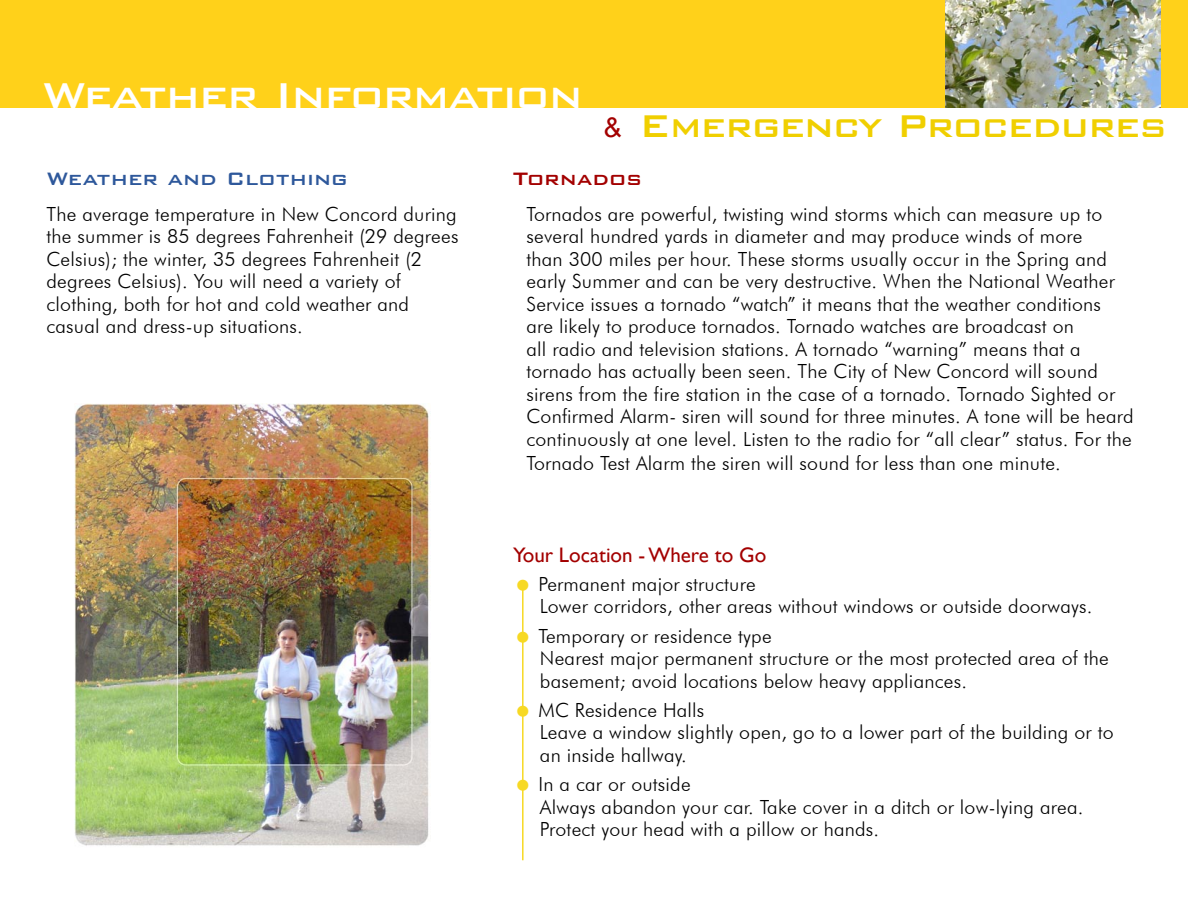
<style>
.page{position:relative;width:1188px;height:918px;background:#fff}
.page>*{position:absolute;margin:0;border:0;box-sizing:border-box;transform-origin:0 0}
.t1{font:500 48px "Bank Gothic BT";letter-spacing:-.025em;color:#fff}
.t2{font:500 42px "Bank Gothic BT";letter-spacing:-.025em;color:#f0cf00}
.t3{font:500 24px "Bank Gothic BT";color:#2e589b}
.t4{font:500 24px "Bank Gothic BT";color:#a30000}
.t5{font:21px "Gill Sans";color:#a30000}
.t6{font:300 19.5px/22.5px "Futura BT";letter-spacing:.01em;color:#000}
.s1{font-family:"Arial";font-weight:400;font-size:27px;color:#a30000}
</style>
<div class="page">
<div style="left:0;top:0;width:1188px;height:108px;background:#ffd11a"></div>
<img style="left:945px;top:0;width:215px;height:108px">
<img style="left:74px;top:404px;width:357px;height:442px">
<hr style="left:522px;top:583px;width:2px;height:277px;background:#f7d924">
<svg style="left:523px;top:705px;width:1px;height:12px"></svg>
<h1 class="t1" style="left:42px;top:70px;width:542px">Weather Information</h1>
<h2 class="t2" style="left:604px;top:103px;width:565px"><span class="s1">&amp;</span> Emergency Procedures</h2>
<p class="t3" style="left:46px;top:165px;width:303px">Weather and Clothing</p>
<p class="t6" style="left:46px;top:202px;width:413px">The average temperature in New Concord during the summer is 85 degrees Fahrenheit (29 degrees Celsius); the winter, 35 degrees Fahrenheit (2 degrees Celsius). You will need a variety of clothing, both for hot and cold weather and casual and dress-up situations.</p>
<p class="t4" style="left:513px;top:165px;width:131px">Tornados</p>
<p class="t6" style="left:526px;top:202px;width:609px">Tornados are powerful, twisting wind storms which can measure up to several hundred yards in diameter and may produce winds of more<br>than 300 miles per hour. These storms usually occur in the Spring and early Summer and can be very destructive. When the National Weather Service issues a tornado “watch” it means that the weather conditions<br>are likely to produce tornados. Tornado watches are broadcast on<br>all radio and television stations. A tornado “warning” means that a tornado has actually been seen. The City of New Concord will sound sirens from the fire station in the case of a tornado. Tornado Sighted or Confirmed Alarm- siren will sound for three minutes. A tone will be heard continuously at one level. Listen to the radio for “all clear” status. For the Tornado Test Alarm the siren will sound for less than one minute.</p>
<p class="t5" style="left:513px;top:542px;width:255px">Your Location - Where to Go</p>
<p class="t6" style="left:539px;top:573px;width:555px">Permanent major structure<br>Lower corridors, other areas without windows or outside doorways.</p>
<p class="t6" style="left:539px;top:624px;width:572px">Temporary or residence type<br>Nearest major permanent structure or the most protected area of the basement; avoid locations below heavy appliances.</p>
<p class="t6" style="left:539px;top:699px;width:577px">MC Residence Halls<br>Leave a window slightly open, go to a lower part of the building or to an inside hallway.</p>
<p class="t6" style="left:539px;top:773px;width:546px">In a car or outside<br>Always abandon your car. Take cover in a ditch or low-lying area.<br>Protect your head with a pillow or hands.</p>
</div>
